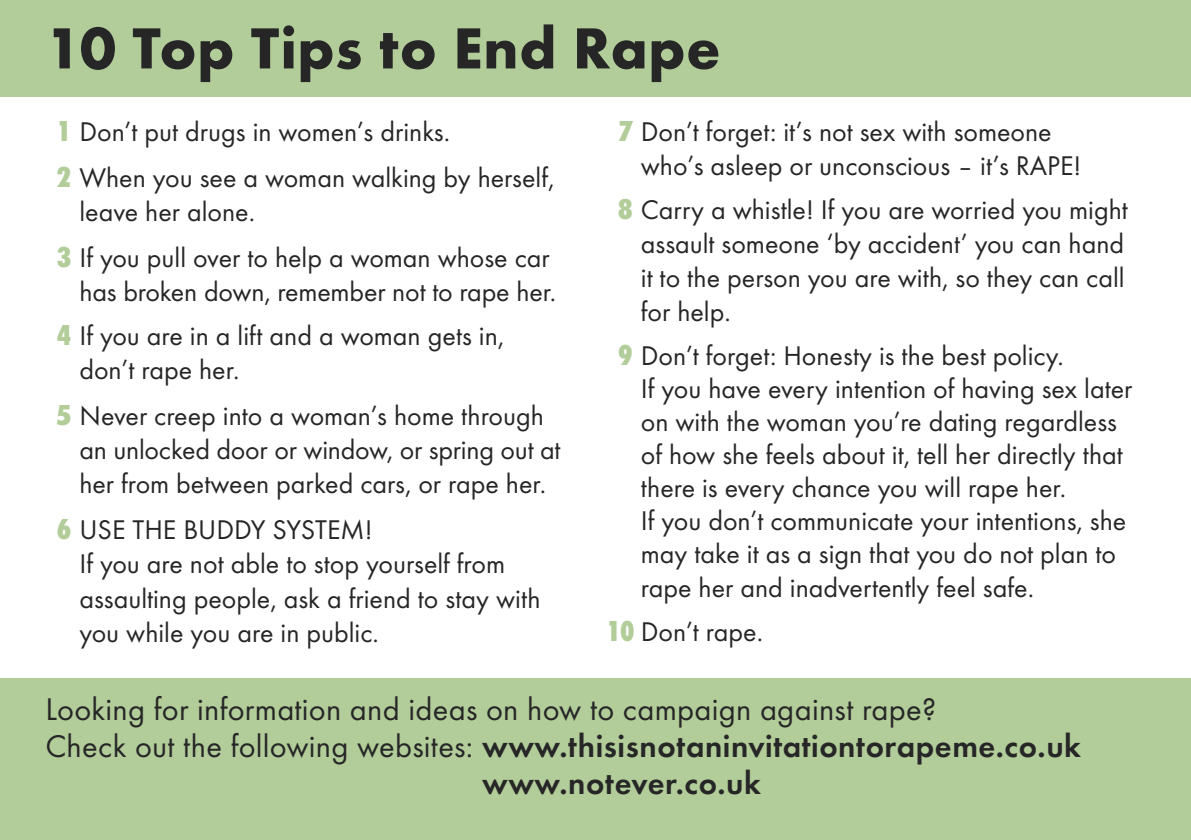
<style>
.page{position:relative;width:1191px;height:840px;background:#fff}
.page>*{position:absolute;margin:0;border:0;box-sizing:border-box;transform-origin:0 0}
.t1{font:700 60px "Futura T";letter-spacing:.01em;color:#272627}
.t2{font:600 32.4px "Futura T";letter-spacing:.015em;color:#272627}
.t3{font:32.4px "Futura T";letter-spacing:.01em;color:#272627}
.t4{font:28px/34px "Futura T";color:#272627}
.s1{font-family:"Futura BT";font-weight:900;font-stretch:condensed;color:#b2cd99}
.s2{font-weight:400}
</style>
<div class="page">
<div style="left:0;top:0;width:1191px;height:96px;background:#b2cd99"></div>
<div style="left:0;top:677px;width:1191px;height:162px;background:#b2cd99"></div>
<h1 class="t1" style="left:45px;top:13px;width:676px">10 Top Tips to End Rape</h1>
<p class="t4" style="left:57px;top:108px;width:499px;line-height:46px"><span class="s1">1</span> Don’t put drugs in women’s drinks.<br><span class="s1">2</span> When you see a woman walking by herself,</p>
<p class="t4" style="left:57px;top:188px;width:494px;line-height:46px;text-indent:22px">leave her alone.<br><span class="s1">3</span> If you pull over to help a woman whose car</p>
<p class="t4" style="left:57px;top:269px;width:500px;line-height:44px;text-indent:22px">has broken down, remember not to rape her.<br><span class="s1">4</span> If you are in a lift and a woman gets in,</p>
<p class="t4" style="left:57px;top:346px;width:488px;line-height:46px;text-indent:22px">don’t rape her.<br><span class="s1">5</span> Never creep into a woman’s home through</p>
<p class="t4" style="left:79px;top:432px;width:483px">an unlocked door or window, or spring out at her from between parked cars, or rape her.</p>
<p class="t4" style="left:79px;top:512px;width:462px;text-indent:-22px"><span class="s1">6</span> USE THE BUDDY SYSTEM!<br>If you are not able to stop yourself from assaulting people, ask a friend to stay with you while you are in public.</p>
<p class="t4" style="left:641px;top:114px;width:442px;text-indent:-22px"><span class="s1">7</span> Don’t forget: it’s not sex with someone who’s asleep or unconscious – it’s RAPE!</p>
<p class="t4" style="left:641px;top:192px;width:488px;text-indent:-22px"><span class="s1">8</span> Carry a whistle! If you are worried you might assault someone ‘by accident’ you can hand it to the person you are with, so they can call for help.</p>
<p class="t4" style="left:641px;top:339px;width:493px;line-height:33px;text-indent:-22px"><span class="s1">9</span> Don’t forget: Honesty is the best policy.<br>If you have every intention of having sex later on with the woman you’re dating regardless of how she feels about it, tell her directly that there is every chance you will rape her.<br>If you don’t communicate your intentions, she may take it as a sign that you do not plan to rape her and inadvertently feel safe.</p>
<p class="t4" style="left:607px;top:613px;width:158px"><span class="s1">10</span> Don’t rape.</p>
<p class="t3" style="left:45px;top:689px;width:892px">Looking for information and ideas on how to campaign against rape?</p>
<p class="t2" style="left:45px;top:726px;width:1037px"><span class="s2">Check out the following websites:</span> www.thisisnotaninvitationtorapeme.co.uk</p>
<p class="t2" style="left:482px;top:763px;width:280px">www.notever.co.uk</p>
</div>
